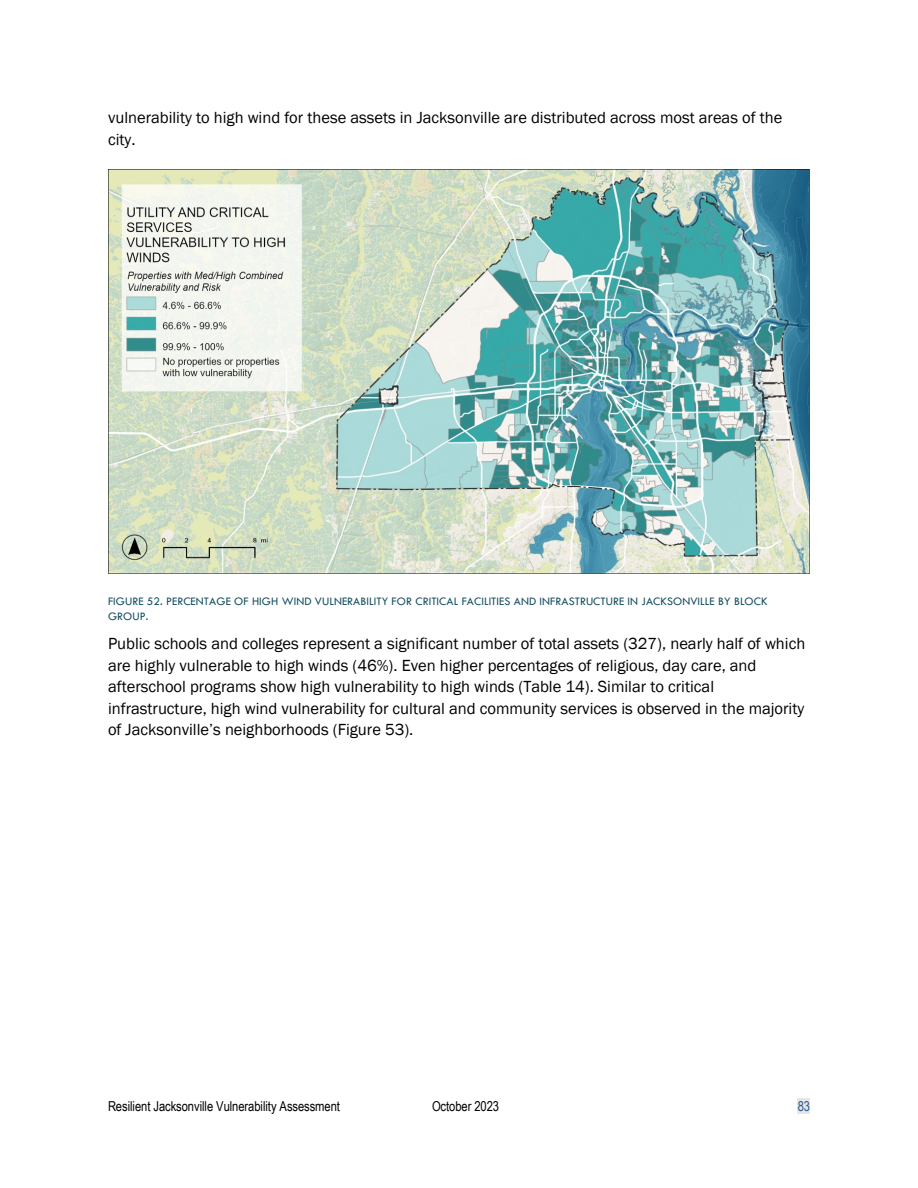
<style>
.page{position:relative;width:918px;height:1188px;background:#fff}
.page>*{position:absolute;margin:0;border:0;box-sizing:border-box;transform-origin:0 0}
.t1{font:16.5px/21.5px "Franklin Gothic";color:#000}
.t2{font:13.65px "Arial Narrow";letter-spacing:-.005em;color:#000}
.t3{font:13.65px "Arial Narrow";color:#2b579a}
.t4{font:11.85px/15.1px "Tw Cen";letter-spacing:.005em;color:#154d60}
</style>
<div class="page">
<div style="left:798px;top:1098px;width:12px;height:16px;background:#e6e6e6"></div>
<img style="left:108px;top:169px;width:702px;height:405px">
<img style="left:123px;top:264px;width:172px;height:31px">
<p class="t1" style="left:108px;top:107px;width:676px">vulnerability to high wind for these assets in Jacksonville are distributed across most areas of the city.</p>
<p class="t4" style="left:108px;top:594px;width:661px">FIGURE 52. PERCENTAGE OF HIGH WIND VULNERABILITY FOR CRITICAL FACILITIES AND INFRASTRUCTURE IN JACKSONVILLE BY BLOCK<br>GROUP.</p>
<p class="t1" style="left:108px;top:633px;width:699px">Public schools and colleges represent a significant number of total assets (327), nearly half of which are highly vulnerable to high winds (46%). Even higher percentages of religious, day care, and afterschool programs show high vulnerability to high winds (Table 14). Similar to critical infrastructure, high wind vulnerability for cultural and community services is observed in the majority of Jacksonville’s neighborhoods (Figure 53).</p>
<p class="t2" style="left:108px;top:1098px;width:233px">Resilient Jacksonville Vulnerability Assessment</p>
<p class="t2" style="left:432px;top:1098px;width:69px">October 2023</p>
<p class="t3" style="left:798px;top:1098px;width:14px">83</p>
</div>
